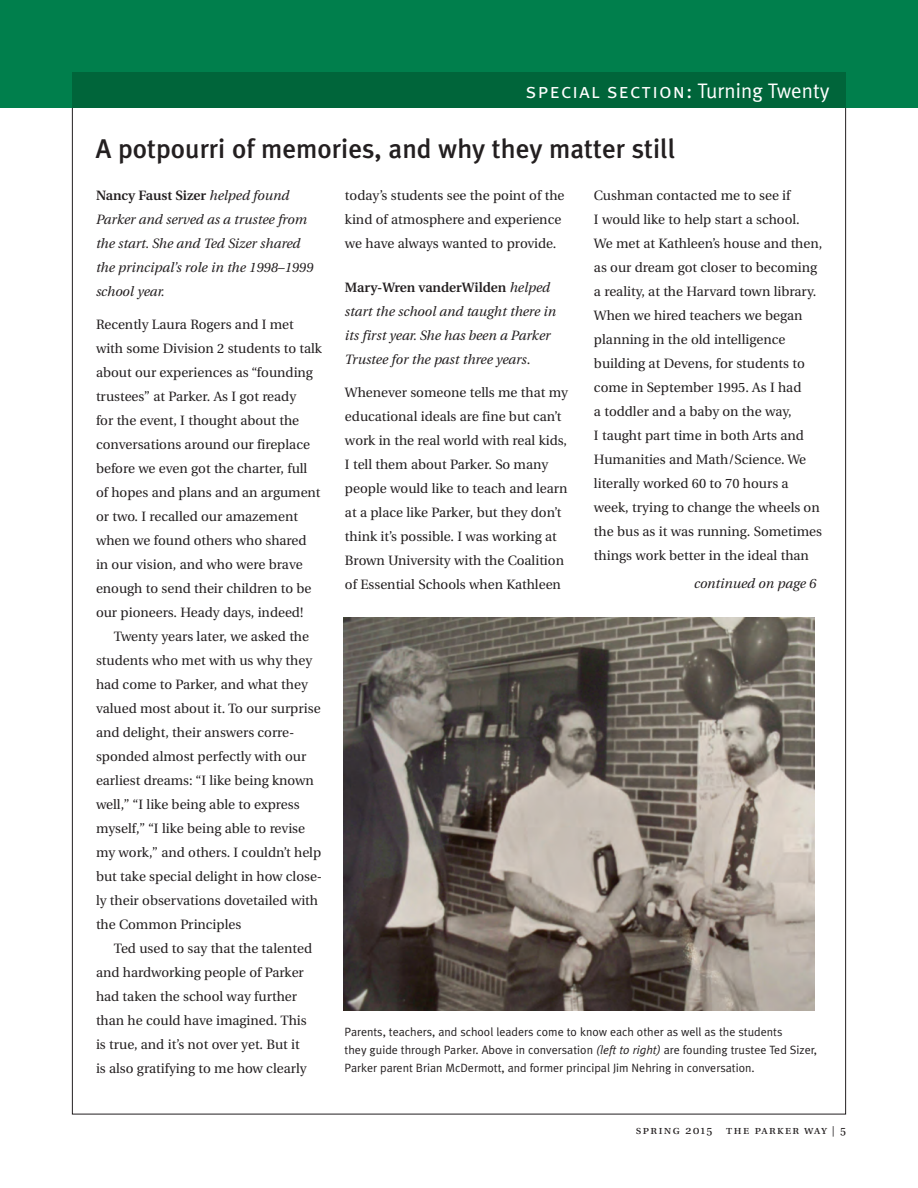
<style>
.page{position:relative;width:918px;height:1188px;background:#fff}
.page>*{position:absolute;margin:0;border:0;box-sizing:border-box;transform-origin:0 0}
.t1{font:500 27px "Meta Plus";color:#231f20}
.t2{font:21px "Meta Plus Normal Caps";letter-spacing:.055em;color:#fff}
.t3{font:13.5px/24px "Utopia";color:#231f20}
.t4{font:italic 13.5px/24px "Utopia";color:#231f20}
.t5{font:12px/18px "Meta Plus Normal";color:#231f20}
.t6{font:12px "Utopia Regular SC";letter-spacing:.115em;color:#231f20}
.s1{font-family:"Meta Plus Normal"}
.s2{font-weight:600;font-style:normal}
.s3{font-style:normal}
.s4{font-style:italic}
.s5{font-size:10.5px}
</style>
<div class="page">
<div style="left:0;top:0;width:918px;height:108px;background:#007f4c"></div>
<div style="left:72px;top:72px;width:774px;height:36px;background:#00653a"></div>
<img style="left:344px;top:617px;width:471px;height:394px">
<h2 class="t2" style="left:526px;top:78px;width:305px">special section<span class="s1">: Turning Twenty</span></h2>
<h1 class="t1" style="left:96px;top:133px;width:581px">A potpourri of memories, and why they matter still</h1>
<p class="t4" style="left:96px;top:185px;width:219px"><span class="s2">Nancy Faust Sizer</span> helped found<br>Parker and served as a trustee from the start. She and Ted Sizer shared the principal’s role in the 1998–1999 school year.</p>
<p class="t3" style="left:96px;top:313px;width:228px">Recently Laura Rogers and I met with some Division 2 students to talk about our experiences as “founding trustees” at Parker. As I got ready<br>for the event, I thought about the conversations around our fireplace before we even got the charter, full of hopes and plans and an argument or two. I recalled our amazement when we found others who shared in our vision, and who were brave enough to send their children to be our pioneers. Heady days, indeed!</p>
<p class="t3" style="left:96px;top:625px;width:228px;text-indent:18px">Twenty years later, we asked the students who met with us why they had come to Parker, and what they valued most about it. To our surprise and delight, their answers corre&shy;sponded almost perfectly with our earliest dreams: “I like being known well,” “I like being able to express myself,” “I like being able to revise my work,” and others. I couldn’t help but take special delight in how close&shy;ly their observations dovetailed with the Common Principles</p>
<p class="t3" style="left:96px;top:938px;width:218px;text-indent:18px">Ted used to say that the talented and hardworking people of Parker had taken the school way further than he could have imagined. This is true, and it’s not over yet. But it is also gratifying to me how clearly</p>
<p class="t3" style="left:345px;top:185px;width:221px">today’s students see the point of the kind of atmosphere and experience we have always wanted to provide.</p>
<p class="t4" style="left:345px;top:276px;width:213px"><span class="s2">Mary-Wren vanderWilden</span> helped start the school and taught there in its first year. She has been a Parker Trustee for the past three years<span class="s3">.</span></p>
<p class="t3" style="left:345px;top:381px;width:225px">Whenever someone tells me that my educational ideals are fine but can’t work in the real world with real kids, I tell them about Parker. So many people would like to teach and learn at a place like Parker, but they don’t think it’s possible. I was working at Brown University with the Coalition of Essential Schools when Kathleen</p>
<p class="t3" style="left:594px;top:185px;width:230px">Cushman contacted me to see if<br>I would like to help start a school.<br>We met at Kathleen’s house and then, as our dream got closer to becoming a reality, at the Harvard town library.<br>When we hired teachers we began planning in the old intelligence building at Devens, for students to come in September 1995. As I had<br>a toddler and a baby on the way,<br>I taught part time in both Arts and Humanities and Math/Science. We literally worked 60 to 70 hours a week, trying to change the wheels on the bus as it was running. Sometimes things work better in the ideal than</p>
<p class="t4" style="left:694px;top:573px;width:124px">continued on page 6</p>
<p class="t5" style="left:345px;top:1023px;width:474px">Parents, teachers, and school leaders come to know each other as well as the students<br>they guide through Parker. Above in conversation <span class="s4">(left to right)</span> are founding trustee Ted Sizer,<br>Parker parent Brian McDermott, and former principal Jim Nehring in conversation.</p>
<p class="t6" style="left:636px;top:1126px;width:212px">spring 2015 the parker way <span class="s5">|</span> 5</p>
</div>
